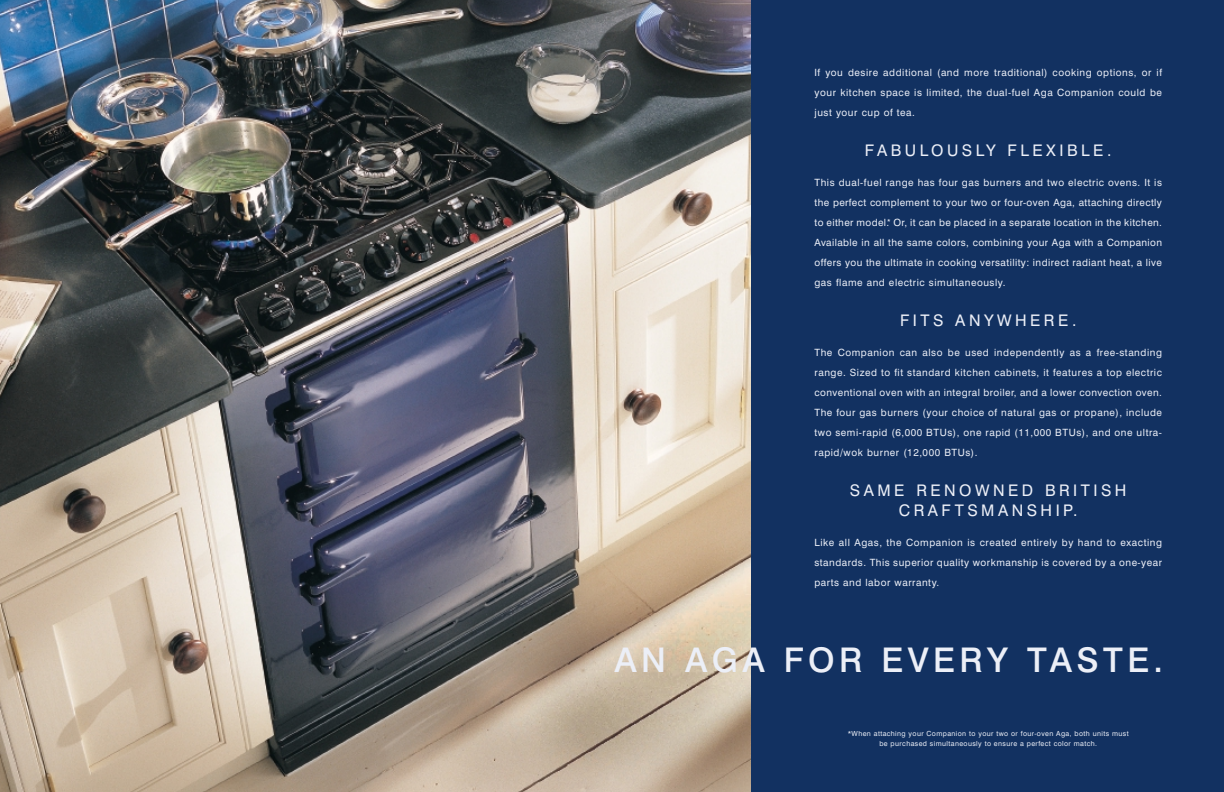
<style>
.page{position:relative;width:1224px;height:792px;background:#fff}
.page>*{position:absolute;margin:0;border:0;box-sizing:border-box;transform-origin:0 0}
.t1{font:500 34px "Swiss 721 BT";letter-spacing:.13em;color:#eceff7}
.t2{font:16px/20px "Swiss 721 BT";letter-spacing:.22em;color:#eceff7;text-align:center}
.t3{font:10px/20px "Swiss 721 BT";letter-spacing:.055em;color:#eceff7;text-align:justify}
.t4{font:7px/10px "Swiss 721 BT";letter-spacing:.055em;color:#eceff7;text-align:center}
</style>
<div class="page">
<div style="left:724px;top:0;width:500px;height:792px;background:#123161"></div>
<img style="left:0;top:0;width:751px;height:792px">
<p class="t3" style="left:814px;top:64px;width:349px">If you desire additional (and more traditional) cooking options, or if your kitchen space is limited, the dual-fuel Aga Companion could be just your cup of tea.</p>
<h2 class="t2" style="left:865px;top:142px;width:248px">FABULOUSLY FLEXIBLE.</h2>
<p class="t3" style="left:814px;top:174px;width:349px">This dual-fuel range has four gas burners and two electric ovens. It is the perfect complement to your two or four-oven Aga, attaching directly to either model.<sup>*</sup> Or, it can be placed in a separate location in the kitchen.<br>Available in all the same colors, combining your Aga with a Companion offers you the ultimate in cooking versatility: indirect radiant heat, a live gas flame and electric simultaneously.</p>
<h2 class="t2" style="left:900px;top:312px;width:178px">FITS ANYWHERE.</h2>
<p class="t3" style="left:814px;top:344px;width:349px">The Companion can also be used independently as a free-standing range. Sized to fit standard kitchen cabinets, it features a top electric conventional oven with an integral broiler, and a lower convection oven.<br>The four gas burners (your choice of natural gas or propane), include two semi-rapid (6,000 BTUs), one rapid (11,000 BTUs), and one ultra&shy;rapid/wok burner (12,000 BTUs).</p>
<h2 class="t2" style="left:850px;top:482px;width:278px">SAME RENOWNED BRITISH<br>CRAFTSMANSHIP.</h2>
<p class="t3" style="left:814px;top:534px;width:349px">Like all Agas, the Companion is created entirely by hand to exacting standards. This superior quality workmanship is covered by a one-year parts and labor warranty.</p>
<h1 class="t1" style="left:614px;top:647px;width:550px">AN AGA FOR EVERY TASTE.</h1>
<p class="t4" style="left:848px;top:729px;width:282px">*When attaching your Companion to your two or four-oven Aga, both units must be purchased simultaneously to ensure a perfect color match.</p>
</div>
